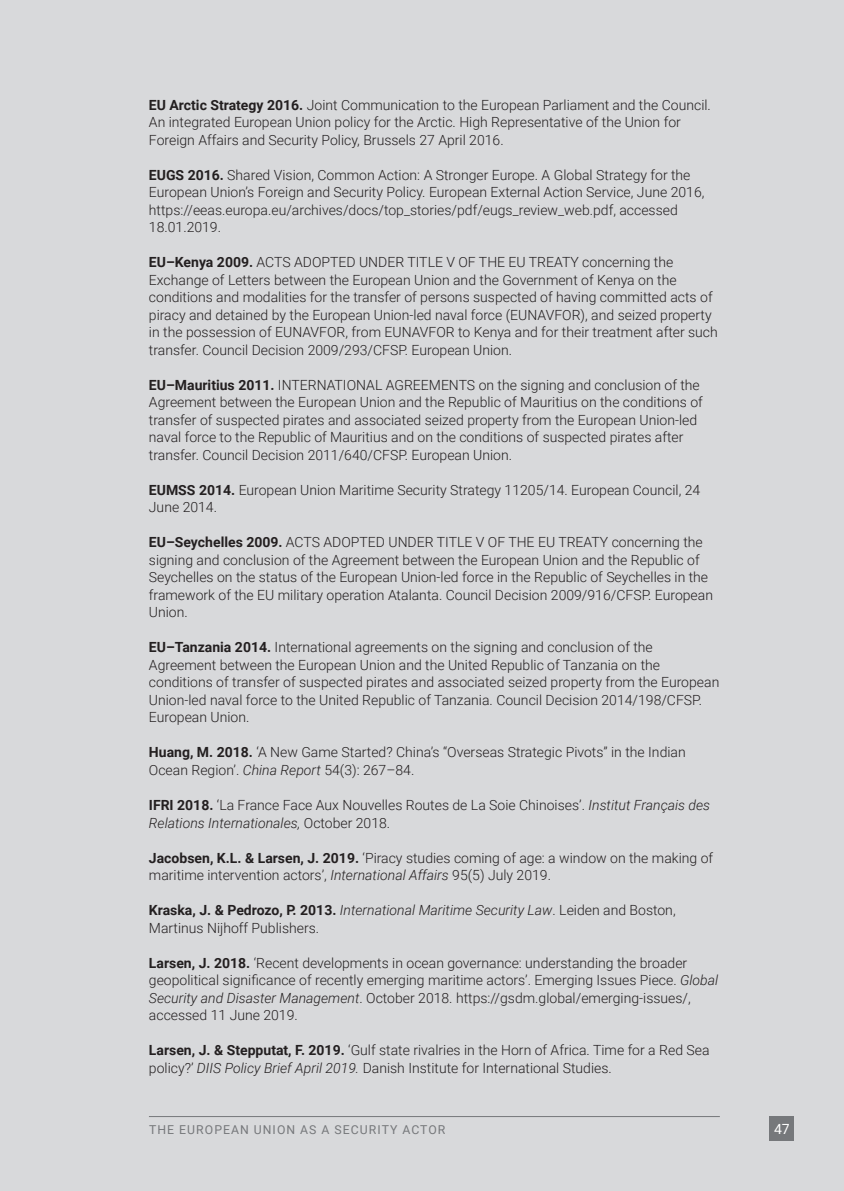
<style>
.page{position:relative;width:844px;height:1191px;background:#fff}
.page>*{position:absolute;margin:0;border:0;box-sizing:border-box;transform-origin:0 0}
.t1{font:300 14px/17.5px "Roboto";color:#231f20}
.t2{font:14px "Roboto";color:#fff}
.t3{font:12.25px "Roboto";letter-spacing:.085em;color:#76787b}
.s1{font-weight:700}
.s2{font-style:italic}
</style>
<div class="page">
<div style="left:0;top:0;width:843px;height:1191px;background:#d8d9db"></div>
<div style="left:769px;top:1116px;width:25px;height:25px;background:#76787b"></div>
<hr style="left:149px;top:1116px;width:570px;height:1px;background:#76787b">
<p class="t1" style="left:149px;top:95px;width:563px"><span class="s1">EU Arctic Strategy 2016.</span> Joint Communication to the European Parliament and the Council.<br>An integrated European Union policy for the Arctic. High Representative of the Union for<br>Foreign Affairs and Security Policy, Brussels 27 April 2016.</p>
<p class="t1" style="left:149px;top:165px;width:557px"><span class="s1">EUGS 2016.</span> Shared Vision, Common Action: A Stronger Europe. A Global Strategy for the European Union’s Foreign and Security Policy. European External Action Service, June 2016, https://eeas.europa.eu/archives/docs/top_stories/pdf/eugs_review_web.pdf, accessed 18.01.2019.</p>
<p class="t1" style="left:149px;top:253px;width:570px"><span class="s1">EU–Kenya 2009.</span> ACTS ADOPTED UNDER TITLE V OF THE EU TREATY concerning the Exchange of Letters between the European Union and the Government of Kenya on the conditions and modalities for the transfer of persons suspected of having committed acts of piracy and detained by the European Union-led naval force (EUNAVFOR), and seized property in the possession of EUNAVFOR, from EUNAVFOR to Kenya and for their treatment after such transfer. Council Decision 2009/293/CFSP. European Union.</p>
<p class="t1" style="left:149px;top:375px;width:555px"><span class="s1">EU–Mauritius 2011.</span> INTERNATIONAL AGREEMENTS on the signing and conclusion of the Agreement between the European Union and the Republic of Mauritius on the conditions of transfer of suspected pirates and associated seized property from the European Union-led naval force to the Republic of Mauritius and on the conditions of suspected pirates after transfer. Council Decision 2011/640/CFSP. European Union.</p>
<p class="t1" style="left:149px;top:480px;width:552px"><span class="s1">EUMSS 2014.</span> European Union Maritime Security Strategy 11205/14. European Council, 24<br>June 2014.</p>
<p class="t1" style="left:149px;top:533px;width:565px"><span class="s1">EU–Seychelles 2009.</span> ACTS ADOPTED UNDER TITLE V OF THE EU TREATY concerning the signing and conclusion of the Agreement between the European Union and the Republic of Seychelles on the status of the European Union-led force in the Republic of Seychelles in the framework of the EU military operation Atalanta. Council Decision 2009/916/CFSP. European Union.</p>
<p class="t1" style="left:149px;top:638px;width:571px"><span class="s1">EU–Tanzania 2014.</span> International agreements on the signing and conclusion of the Agreement between the European Union and the United Republic of Tanzania on the conditions of transfer of suspected pirates and associated seized property from the European Union-led naval force to the United Republic of Tanzania. Council Decision 2014/198/CFSP.<br>European Union.</p>
<p class="t1" style="left:149px;top:743px;width:538px"><span class="s1">Huang, M. 2018.</span> ‘A New Game Started? China’s “Overseas Strategic Pivots” in the Indian<br>Ocean Region’. <span class="s2">China Report</span> 54(3): 267–84.</p>
<p class="t1" style="left:149px;top:795px;width:562px"><span class="s1">IFRI 2018.</span> ‘La France Face Aux Nouvelles Routes de La Soie Chinoises’. <span class="s2">Institut Français des<br>Relations Internationales,</span> October 2018.</p>
<p class="t1" style="left:149px;top:848px;width:565px"><span class="s1">Jacobsen, K.L. &amp; Larsen, J. 2019.</span> ‘Piracy studies coming of age: a window on the making of maritime intervention actors’, <span class="s2">International Affairs</span> 95(5) July 2019.</p>
<p class="t1" style="left:149px;top:900px;width:528px"><span class="s1">Kraska, J. &amp; Pedrozo, P. 2013.</span> <span class="s2">International Maritime Security Law</span>. Leiden and Boston,<br>Martinus Nijhoff Publishers.</p>
<p class="t1" style="left:149px;top:953px;width:570px"><span class="s1">Larsen, J. 2018.</span> ‘Recent developments in ocean governance: understanding the broader geopolitical significance of recently emerging maritime actors’. Emerging Issues Piece. <span class="s2">Global Security and Disaster Management</span>. October 2018. https://gsdm.global/emerging-issues/, accessed 11 June 2019.</p>
<p class="t1" style="left:149px;top:1040px;width:562px"><span class="s1">Larsen, J. &amp; Stepputat, F. 2019.</span> ‘Gulf state rivalries in the Horn of Africa. Time for a Red Sea policy?’ <span class="s2">DIIS Policy Brief April 2019.</span> Danish Institute for International Studies.</p>
<p class="t3" style="left:149px;top:1121px;width:298px">THE EUROPEAN UNION AS A SECURITY ACTOR</p>
<p class="t2" style="left:773px;top:1119px;width:17px">47</p>
</div>
